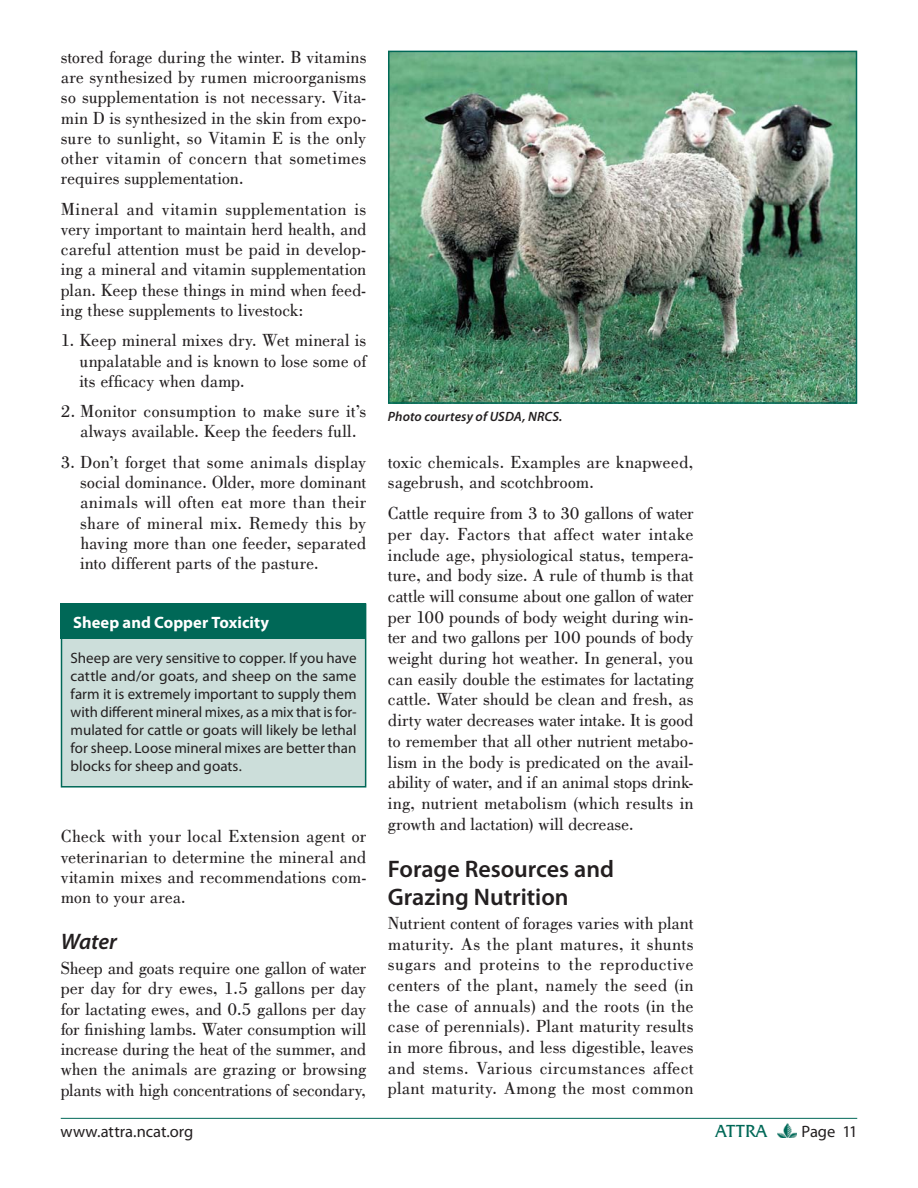
<style>
.page{position:relative;width:918px;height:1188px;background:#fff}
.page>*{position:absolute;margin:0;border:0;box-sizing:border-box;transform-origin:0 0}
.t1{font:600 24px/27.5px "Myriad Pro";color:#231f20}
.t2{font:italic 600 22.5px "Myriad Pro";letter-spacing:-.01em;color:#231f20}
.t3{font:18px/20.2px "Bodoni";letter-spacing:.005em;color:#231f20;text-align:justify}
.t4{font:18px "Friz Quadrata IT Cby BT";letter-spacing:-.01em;color:#006857}
.t5{font:16.5px "Myriad Pro";color:#231f20}
.t6{font:700 16.5px "Myriad Pro";color:#fff}
.t7{font:15px/18px "Myriad Pro";color:#231f20;text-align:justify}
.t8{font:italic 600 13.5px "Myriad Pro";letter-spacing:.005em;color:#231f20}
</style>
<div class="page">
<img style="left:777px;top:1123px;width:20px;height:14px">
<hr style="left:61px;top:1118px;width:796px;height:1px;background:#006857">
<div style="left:62px;top:604px;width:304px;height:183px;background:#ccdeda"></div>
<div style="left:61px;top:603px;width:305px;height:185px;border:2px solid #006857"></div>
<div style="left:61px;top:603px;width:305px;height:36px;background:#006857"></div>
<img style="left:391px;top:54px;width:463px;height:347px">
<div style="left:388px;top:51px;width:469px;height:353px;border:2px solid #006857"></div>
<p class="t3" style="left:61px;top:47px;width:307px">stored forage during the winter. B vitamins are synthesized by rumen microorganisms so supplementation is not necessary. Vita&shy;min D is synthesized in the skin from expo&shy;sure to sunlight, so Vitamin E is the only other vitamin of concern that sometimes requires supplementation.</p>
<p class="t3" style="left:61px;top:199px;width:307px">Mineral and vitamin supplementation is very important to maintain herd health, and careful attention must be paid in develop&shy;ing a mineral and vitamin supplementation plan. Keep these things in mind when feed&shy;ing these supplements to livestock:</p>
<p class="t3" style="left:80px;top:331px;width:288px;text-indent:-19px">1. Keep mineral mixes dry. Wet mineral is unpalatable and is known to lose some of its efficacy when damp.</p>
<p class="t3" style="left:61px;top:401px;width:307px;text-align:center">2. Monitor consumption to make sure it’s always available. Keep the feeders full.</p>
<p class="t3" style="left:80px;top:452px;width:288px;text-indent:-19px">3. Don’t forget that some animals display social dominance. Older, more dominant animals will often eat more than their share of mineral mix. Remedy this by having more than one feeder, separated into different parts of the pasture.</p>
<p class="t6" style="left:73px;top:616px;width:198px">Sheep and Copper Toxicity</p>
<p class="t7" style="left:71px;top:650px;width:288px">Sheep are very sensitive to copper. If you have cattle and/or goats, and sheep on the same farm it is extremely important to supply them with different mineral mixes, as a mix that is for&shy;mulated for cattle or goats will likely be lethal for sheep. Loose mineral mixes are better than blocks for sheep and goats.</p>
<p class="t3" style="left:61px;top:827px;width:307px">Check with your local Extension agent or veterinarian to determine the mineral and vitamin mixes and recommendations com&shy;mon to your area.</p>
<p class="t2" style="left:61px;top:933px;width:58px">Water</p>
<p class="t3" style="left:61px;top:958px;width:307px">Sheep and goats require one gallon of water per day for dry ewes, 1.5 gallons per day for lactating ewes, and 0.5 gallons per day for finishing lambs. Water consumption will increase during the heat of the summer, and when the animals are grazing or browsing plants with high concentrations of secondary,</p>
<p class="t8" style="left:388px;top:412px;width:176px">Photo courtesy of USDA, NRCS.</p>
<p class="t3" style="left:388px;top:452px;width:307px;line-height:20.7px">toxic chemicals. Examples are knapweed, sagebrush, and scotchbroom.</p>
<p class="t3" style="left:388px;top:503px;width:307px;line-height:20.7px">Cattle require from 3 to 30 gallons of water per day. Factors that affect water intake include age, physiological status, tempera&shy;ture, and body size. A rule of thumb is that cattle will consume about one gallon of water per 100 pounds of body weight during win&shy;ter and two gallons per 100 pounds of body weight during hot weather. In general, you can easily double the estimates for lactating cattle. Water should be clean and fresh, as dirty water decreases water intake. It is good to remember that all other nutrient metabo&shy;lism in the body is predicated on the avail&shy;ability of water, and if an animal stops drink&shy;ing, nutrient metabolism (which results in growth and lactation) will decrease.</p>
<h1 class="t1" style="left:388px;top:858px;width:228px">Forage Resources and<br>Grazing Nutrition</h1>
<p class="t3" style="left:388px;top:913px;width:307px;line-height:20.7px">Nutrient content of forages varies with plant maturity. As the plant matures, it shunts sugars and proteins to the reproductive centers of the plant, namely the seed (in the case of annuals) and the roots (in the case of perennials). Plant maturity results in more fibrous, and less digestible, leaves and stems. Various circumstances affect plant maturity. Among the most common</p>
<p class="t5" style="left:60px;top:1126px;width:135px">www.attra.ncat.org</p>
<p class="t4" style="left:715px;top:1120px;width:53px">ATTRA</p>
<p class="t5" style="left:801px;top:1126px;width:58px">Page 11</p>
</div>
